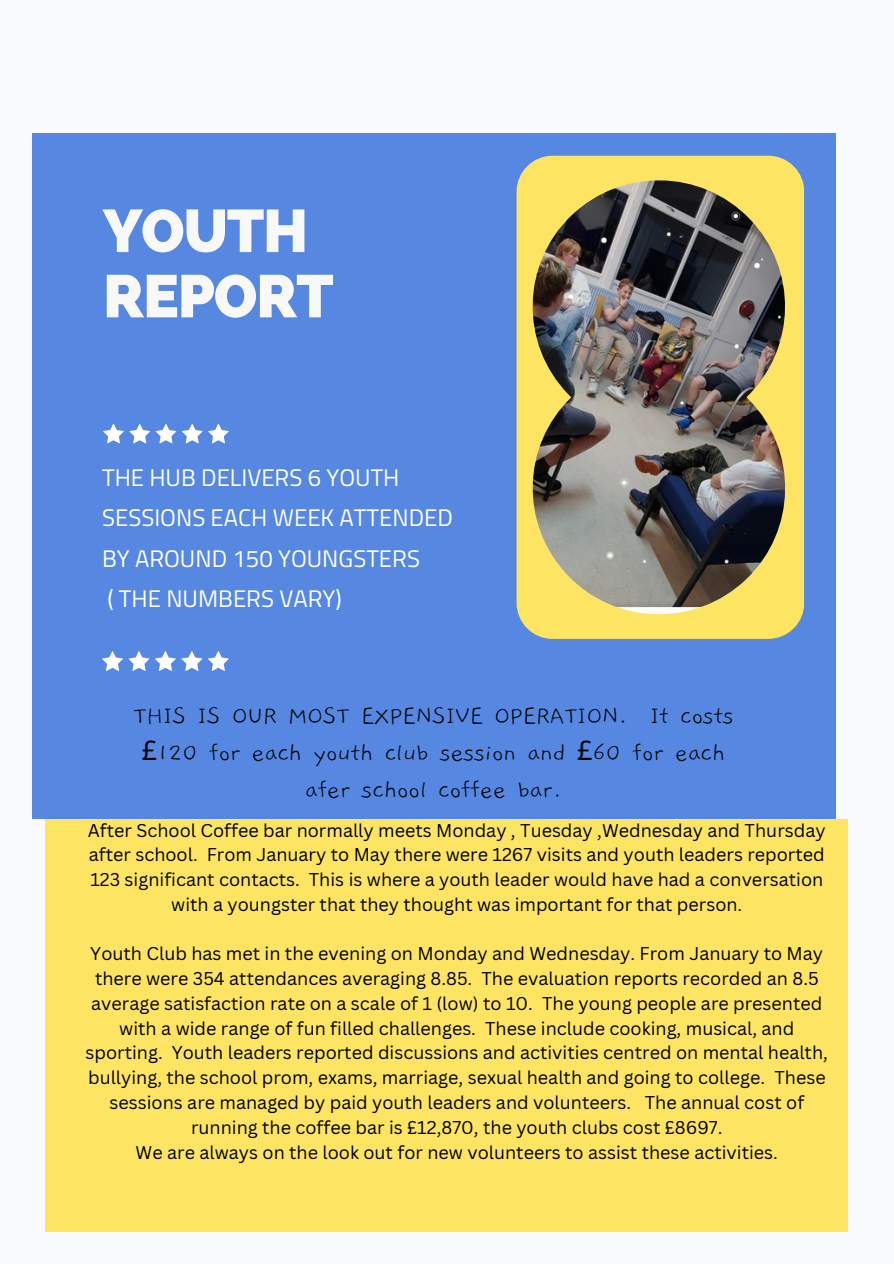
<style>
.page{position:relative;width:894px;height:1264px;background:#fff}
.page>*{position:absolute;margin:0;border:0;box-sizing:border-box;transform-origin:0 0}
.t1{font:800 60px/65.2px "Raleway";letter-spacing:-.02em;color:#f8f8f8}
.t2{font:300 27px/37.2px "Gaegu";color:#000;text-align:center}
.t3{font:24px/40.5px "Titillium Web";color:#fff}
.t4{font:18px/24.8px "Canva Sans";color:#000;text-align:center}
.s1{font-family:"Noto Sans";font-weight:400}
</style>
<div class="page">
<div style="left:0;top:0;width:893px;height:1263px;background:#fafbff"></div>
<div style="left:32px;top:133px;width:802px;height:685px;background:#5687e1"></div>
<div style="left:45px;top:819px;width:802px;height:412px;background:#fde463"></div>
<svg style="left:103px;top:424px;width:126px;height:19px"></svg>
<svg style="left:102px;top:651px;width:127px;height:20px"></svg>
<div style="left:516px;top:156px;width:288px;height:483px;background:#fde463;border-radius:36px"></div>
<img style="left:532px;top:180px;width:252px;height:434px">
<p class="t1" style="left:103px;top:198px;width:232px">YOUTH<br>REPORT</p>
<h3 class="t3" style="left:102px;top:456px;width:352px">THE HUB DELIVERS 6 YOUTH<br>SESSIONS EACH WEEK ATTENDED<br>BY AROUND 150 YOUNGSTERS<br>( THE NUMBERS VARY)</h3>
<p class="t2" style="left:133px;top:697px;width:601px">THIS IS OUR MOST EXPENSIVE OPERATION. It costs <span class="s1">£</span>120 for each youth club session and <span class="s1">£</span>60 for each afer school coffee bar.</p>
<p class="t4" style="left:88px;top:817px;width:739px">After School Coffee bar normally meets Monday , Tuesday ,Wednesday and Thursday after school. From January to May there were 1267 visits and youth leaders reported 123 significant contacts. This is where a youth leader would have had a conversation with a youngster that they thought was important for that person.</p>
<h2 class="t4" style="left:86px;top:941px;width:743px">Youth Club has met in the evening on Monday and Wednesday. From January to May there were 354 attendances averaging 8.85. The evaluation reports recorded an 8.5 average satisfaction rate on a scale of 1 (low) to 10. The young people are presented with a wide range of fun filled challenges. These include cooking, musical, and sporting. Youth leaders reported discussions and activities centred on mental health, bullying, the school prom, exams, marriage, sexual health and going to college. These sessions are managed by paid youth leaders and volunteers. The annual cost of running the coffee bar is £12,870, the youth clubs cost £8697.</h2>
<p class="t4" style="left:136px;top:1139px;width:643px">We are always on the look out for new volunteers to assist these activities.</p>
</div>
